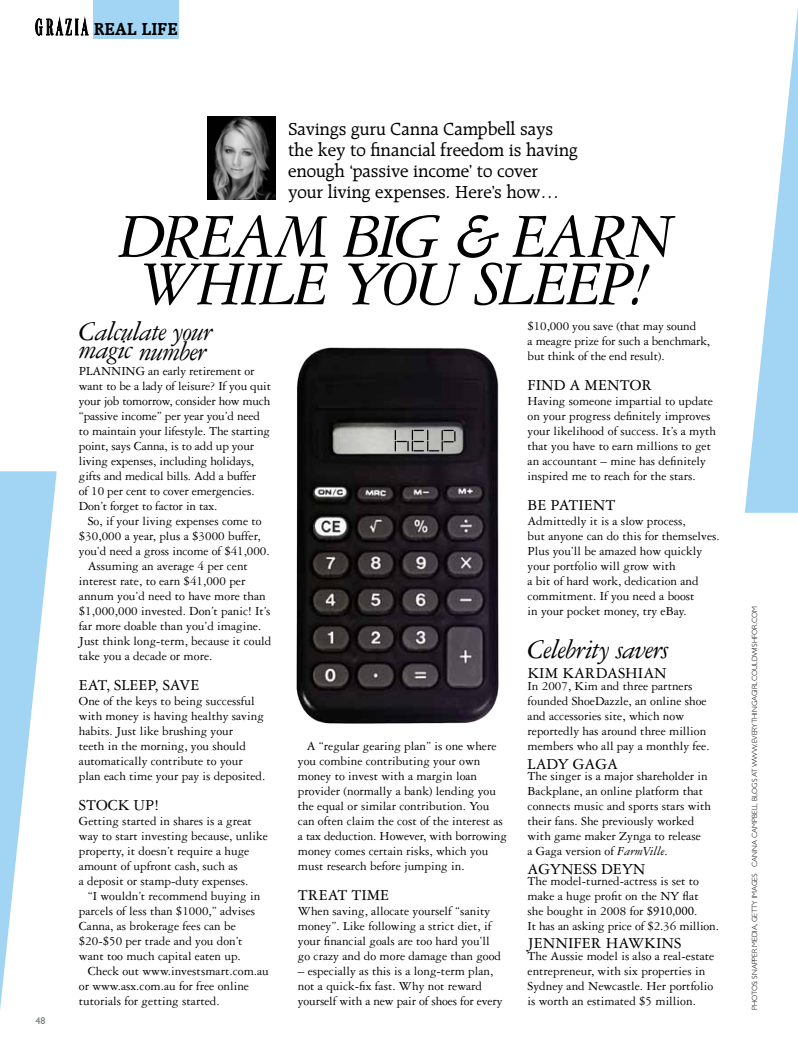
<style>
.page{position:relative;width:798px;height:1063px;background:#fff}
.page>*{position:absolute;margin:0;border:0;box-sizing:border-box;transform-origin:0 0}
.t1{font:italic 66.5px/47.5px "Garamond 3 LT Std";letter-spacing:-.05em;color:#000;text-align:center}
.t2{font:italic 28.75px "Garamond 3 LT Std";letter-spacing:-.035em;color:#000}
.t3{font:18.75px/21.2px "Raleigh LT Std";color:#000}
.t4{font:700 18.75px "Raleigh LT Std";letter-spacing:-.005em;color:#000}
.t5{font:16.25px "Garamond 3 LT Std";color:#000}
.t6{font:16.25px "Garamond 3 LT Std";letter-spacing:.03em;color:#000}
.t7{font:13.12px/15px "Garamond 3 LT Std";color:#000}
.t8{font:10px "Gill Sans Std";color:#72797c}
.t9{font:300 7.5px "Gill Sans Std";color:#000}
.s1{font-family:"Garamond Premr Pro"}
.s2{font-style:italic}
</style>
<div class="page">
<img style="left:296px;top:347px;width:203px;height:377px">
<div style="left:93px;top:0;width:86px;height:38px;background:#a2d4f4"></div>
<svg style="left:35px;top:18px;width:53px;height:17px"></svg>
<img style="left:207px;top:117px;width:68px;height:83px">
<svg style="left:744px;top:18px;width:53px;height:495px"></svg>
<svg style="left:0;top:471px;width:57px;height:539px"></svg>
<svg style="left:394px;top:430px;width:61px;height:21px"></svg>
<h3 class="t4" style="left:94px;top:18px;width:86px">REAL LIFE</h3>
<p class="t8" style="left:35px;top:1015px;width:11px">48</p>
<h3 class="t3" style="left:288px;top:118px;width:291px">Savings guru Canna Campbell says the key to financial freedom is having enough ‘passive income’ to cover your living expenses. Here’s how…</h3>
<h1 class="t1" style="left:118px;top:214px;width:538px">dream big &amp; ea rn while you sleep!</h1>
<h2 class="t2" style="left:79px;top:316px;width:136px">Calculate your</h2>
<h2 class="t2" style="left:79px;top:336px;width:130px">magic number</h2>
<p class="t7" style="left:79px;top:364px;width:193px">Planning an early retirement or want to be a lady of leisure? If you quit your job tomorrow, consider how much “passive income” per year you’d need to maintain your lifestyle. The starting point, says Canna, is to add up your living expenses, including holidays, gifts and medical bills. Add a buffer<br>of 10 per cent to cover emergencies.<br>Don’t forget to factor in tax.</p>
<p class="t7" style="left:88px;top:514px;width:175px">So, if your living expenses come to</p>
<p class="t7" style="left:79px;top:529px;width:183px"><span class="s1">$</span>30,000 a year, plus a <span class="s1">$</span>3000 buffer,</p>
<p class="t7" style="left:79px;top:544px;width:192px">you’d need a gross income of <span class="s1">$</span>41,000.</p>
<p class="t7" style="left:88px;top:559px;width:162px">Assuming an average 4 per cent</p>
<p class="t7" style="left:79px;top:574px;width:168px">interest rate, to earn <span class="s1">$</span>41,000 per</p>
<p class="t7" style="left:79px;top:589px;width:188px">annum you’d need to have more than</p>
<p class="t7" style="left:79px;top:604px;width:193px"><span class="s1">$</span>1,000,000 invested. Don’t panic! It’s</p>
<p class="t7" style="left:79px;top:619px;width:184px">far more doable than you’d imagine.</p>
<p class="t7" style="left:79px;top:634px;width:194px">Just think long-term, because it could</p>
<p class="t7" style="left:79px;top:649px;width:135px">take you a decade or more.</p>
<p class="t5" style="left:79px;top:676px;width:122px">Eat, sleep, save</p>
<p class="t7" style="left:79px;top:694px;width:188px">One of the keys to being successful with money is having healthy saving habits. Just like brushing your<br>teeth in the morning, you should automatically contribute to your plan each time your pay is deposited.</p>
<p class="t5" style="left:79px;top:796px;width:81px">Stock up!</p>
<p class="t7" style="left:79px;top:814px;width:190px">Getting started in shares is a great way to start investing because, unlike property, it doesn’t require a huge amount of upfront cash, such as<br>a deposit or stamp-duty expenses.</p>
<p class="t7" style="left:79px;top:889px;width:183px;text-indent:9px">“I wouldn’t recommend buying in parcels of less than <span class="s1">$</span>1000,” advises<br>Canna, as brokerage fees can be <span class="s1">$</span>20-<span class="s1">$</span>50 per trade and you don’t want too much capital eaten up.</p>
<p class="t7" style="left:79px;top:964px;width:191px;text-indent:9px">Check out www.investsmart.com.au or www.asx.com.au for free online tutorials for getting started.</p>
<p class="t7" style="left:298px;top:739px;width:210px;text-indent:9px">A “regular gearing plan” is one where you combine contributing your own money to invest with a margin loan provider (normally a bank) lending you the equal or similar contribution. You can often claim the cost of the interest as a tax deduction. However, with borrowing money comes certain risks, which you must research before jumping in.</p>
<p class="t6" style="left:298px;top:886px;width:93px">Treat time</p>
<p class="t7" style="left:298px;top:904px;width:205px">When saving, allocate yourself “sanity money”. Like following a strict diet, if your financial goals are too hard you’ll go crazy and do more damage than good</p>
<p class="t7" style="left:298px;top:964px;width:206px">– especially as this is a long-term plan, not a quick-fix fast. Why not reward yourself with a new pair of shoes for every</p>
<p class="t7" style="left:527px;top:319px;width:184px"><span class="s1">$</span>10,000 you save (that may sound<br>a meagre prize for such a benchmark, but think of the end result).</p>
<p class="t5" style="left:527px;top:376px;width:121px">Find a mentor</p>
<p class="t7" style="left:527px;top:394px;width:190px">Having someone impartial to update on your progress definitely improves your likelihood of success. It’s a myth that you have to earn millions to get an accountant – mine has definitely inspired me to reach for the stars.</p>
<p class="t5" style="left:527px;top:496px;width:85px">Be patient</p>
<p class="t7" style="left:527px;top:514px;width:194px">Admittedly it is a slow process,<br>but anyone can do this for themselves.<br>Plus you’ll be amazed how quickly your portfolio will grow with<br>a bit of hard work, dedication and commitment. If you need a boost<br>in your pocket money, try eBay.</p>
<h2 class="t2" style="left:527px;top:634px;width:143px">Celebrity savers</h2>
<p class="t5" style="left:527px;top:664px;width:59px">Kim Karda</p>
<p class="t5" style="left:617px;top:664px;width:50px">shian</p>
<p class="t7" style="left:527px;top:679px;width:183px">In 2007, Kim and three partners founded ShoeDazzle, an online shoe and accessories site, which now reportedly has around three million members who all pay a monthly fee.</p>
<p class="t5" style="left:527px;top:755px;width:21px">Lady</p>
<p class="t5" style="left:572px;top:755px;width:24px">Gaga</p>
<p class="t7" style="left:527px;top:769px;width:185px">The singer is a major shareholder in Backplane, an online platform that connects music and sports stars with their fans. She previously worked with game maker Zynga to release<br>a Gaga version of <span class="s2">FarmVille</span>.</p>
<p class="t5" style="left:527px;top:860px;width:119px">Agyness Deyn</p>
<p class="t7" style="left:527px;top:874px;width:193px">The model-turned-actress is set to make a huge profit on the NY flat<br>she bought in 2008 for <span class="s1">$910,000</span>.<br>It has an asking price of <span class="s1">$</span>2.36 million.</p>
<p class="t5" style="left:527px;top:934px;width:92px">jennifer hawk</p>
<p class="t5" style="left:655px;top:934px;width:27px">ins</p>
<p class="t7" style="left:527px;top:949px;width:188px">The Aussie model is also a real-estate entrepreneur, with six properties in Sydney and Newcastle. Her portfolio is worth an estimated <span class="s1">$</span>5 million.</p>
<p class="t9" style="left:750px;top:1010px;width:406px;rotate:-90deg">photos: snapper media, getty images canna campbell blogs at www.everythingagirlcouldwishfor.com</p>
</div>
